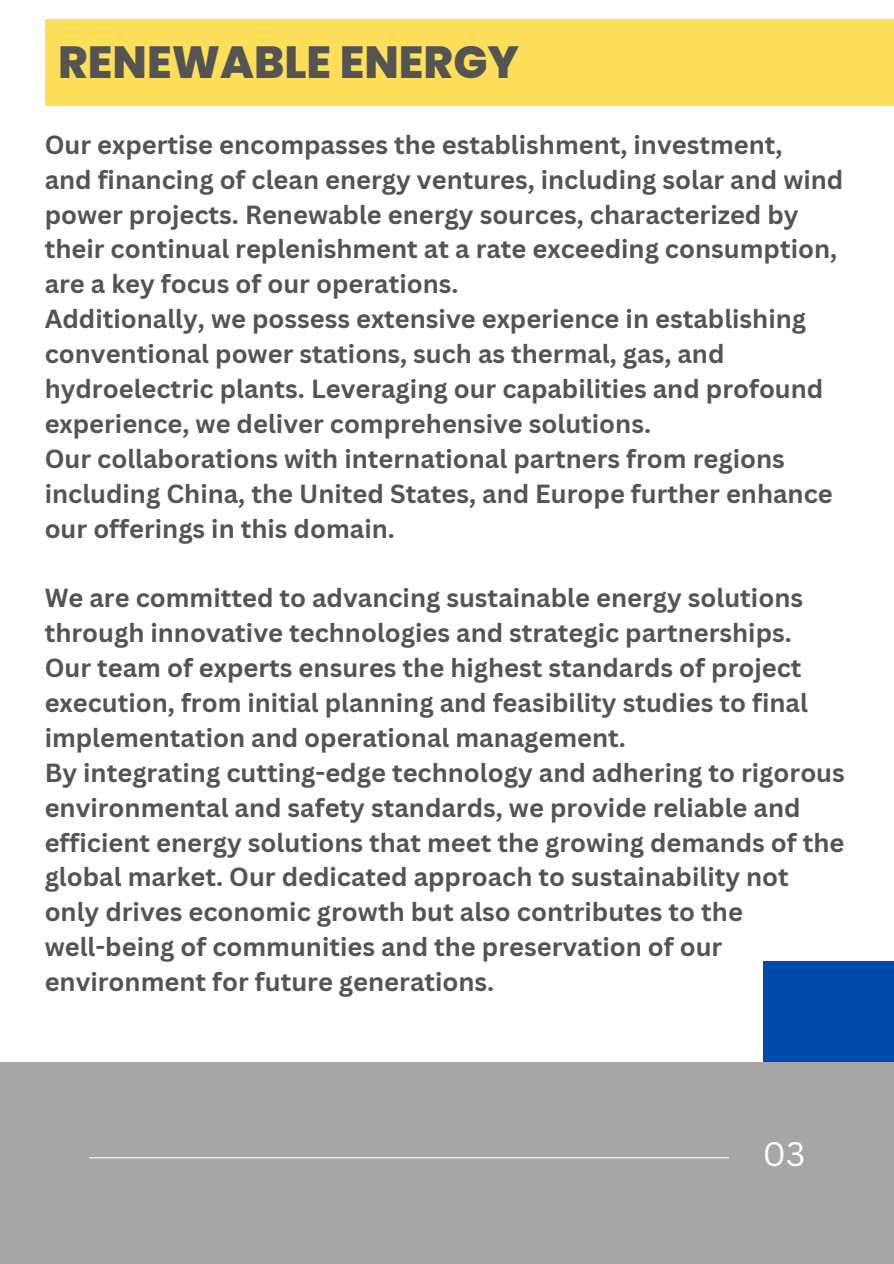
<style>
.page{position:relative;width:894px;height:1264px;background:#fff}
.page>*{position:absolute;margin:0;border:0;box-sizing:border-box;transform-origin:0 0}
.t1{font:800 45px "Poppins";color:#545454}
.t2{font:33px "Canva Sans";color:#fff}
.t3{font:700 25.5px/34.8px "Canva Sans";color:#545454}
</style>
<div class="page">
<div style="left:0;top:1061px;width:893px;height:202px;background:#a6a6a6"></div>
<div style="left:762px;top:961px;width:131px;height:100px;background:#004aad"></div>
<hr style="left:89px;top:1157px;width:639px;height:1px;background:#fff">
<div style="left:45px;top:19px;width:848px;height:87px;background:#ffde59"></div>
<h1 class="t1" style="left:58px;top:30px;width:462px">RENEWABLE ENERGY</h1>
<p class="t3" style="left:45px;top:126px;width:739px">Our expertise encompasses the establishment, investment,</p>
<p class="t3" style="left:45px;top:161px;width:800px">and financing of clean energy ventures, including solar and wind power projects. Renewable energy sources, characterized by their continual replenishment at a rate exceeding consumption, are a key focus of our operations.</p>
<p class="t3" style="left:45px;top:301px;width:780px">Additionally, we possess extensive experience in establishing conventional power stations, such as thermal, gas, and hydroelectric plants. Leveraging our capabilities and profound experience, we deliver comprehensive solutions.</p>
<p class="t3" style="left:45px;top:440px;width:789px">Our collaborations with international partners from regions including China, the United States, and Europe further enhance our offerings in this domain.</p>
<p class="t3" style="left:45px;top:580px;width:759px">We are committed to advancing sustainable energy solutions through innovative technologies and strategic partnerships.</p>
<p class="t3" style="left:45px;top:649px;width:764px">Our team of experts ensures the highest standards of project execution, from initial planning and feasibility studies to final implementation and operational management.</p>
<p class="t3" style="left:45px;top:754px;width:801px">By integrating cutting-edge technology and adhering to rigorous environmental and safety standards, we provide reliable and efficient energy solutions that meet the growing demands of the global market. Our dedicated approach to sustainability not only drives economic growth but also contributes to the</p>
<p class="t3" style="left:45px;top:928px;width:679px">well-being of communities and the preservation of our environment for future generations.</p>
<p class="t2" style="left:762px;top:1130px;width:44px">03</p>
</div>
